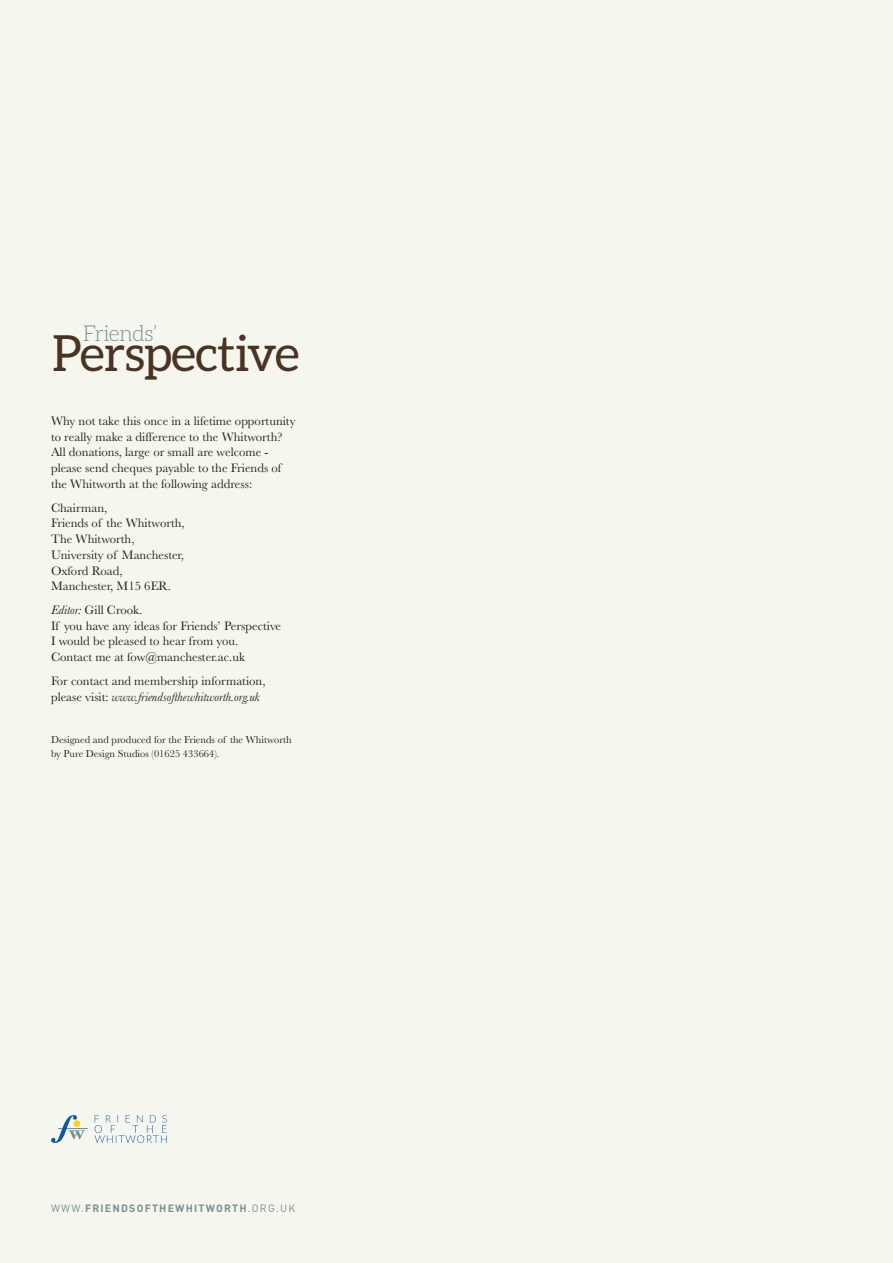
<style>
.page{position:relative;width:893px;height:1263px;background:#f5f7ee}
.page>*{position:absolute;margin:0;border:0;box-sizing:border-box;transform-origin:0 0}
.t1{font:49.95px "Aleo";letter-spacing:-.015em;color:#4a3322}
.t2{font:300 21.9px "Aleo";letter-spacing:-.03em;color:#789091}
.t3{font:12.75px/15.8px "Baskerville";color:#231f20}
.t4{font:10.5px/13.5px "Baskerville";color:#231f20}
.t5{font:700 10.5px "DIN";letter-spacing:.115em;color:#789091}
.s1{font-style:italic}
.s2{font-weight:400}
</style>
<div class="page">
<svg style="left:95px;top:1115px;width:72px;height:28px"></svg>
<svg style="left:51px;top:1115px;width:37px;height:28px"></svg>
<div style="left:73px;top:1120px;width:7px;height:7px;background:#fed026;border-radius:50%"></div>
<p class="t2" style="left:83px;top:322px;width:76px">Friends’</p>
<p class="t1" style="left:52px;top:324px;width:249px">Perspective</p>
<p class="t3" style="left:51px;top:414px;width:246px">Why not take this once in a lifetime opportunity to really make a difference to the Whitworth?<br>All donations, large or small are welcome - please send cheques payable to the Friends of the Whitworth at the following address:</p>
<p class="t3" style="left:51px;top:501px;width:135px">Chairman,<br>Friends of the Whitworth,<br>The Whitworth,<br>University of Manchester,<br>Oxford Road,<br>Manchester, M15 6ER.</p>
<p class="t3" style="left:51px;top:603px;width:232px"><span class="s1">Editor:</span> Gill Crook.<br>If you have any ideas for Friends’ Perspective I would be pleased to hear from you.<br>Contact me at fow@manchester.ac.uk</p>
<p class="t3" style="left:51px;top:674px;width:216px">For contact and membership information, please visit: <span class="s1">www.friendsofthewhitworth.org.uk</span></p>
<p class="t4" style="left:51px;top:734px;width:242px">Designed and produced for the Friends of the Whitworth by Pure Design Studios (01625 433664).</p>
<p class="t5" style="left:51px;top:1204px;width:246px"><span class="s2">WWW.</span>FRIENDSOFTHEWHITWORTH<span class="s2">.ORG.UK</span></p>
</div>
